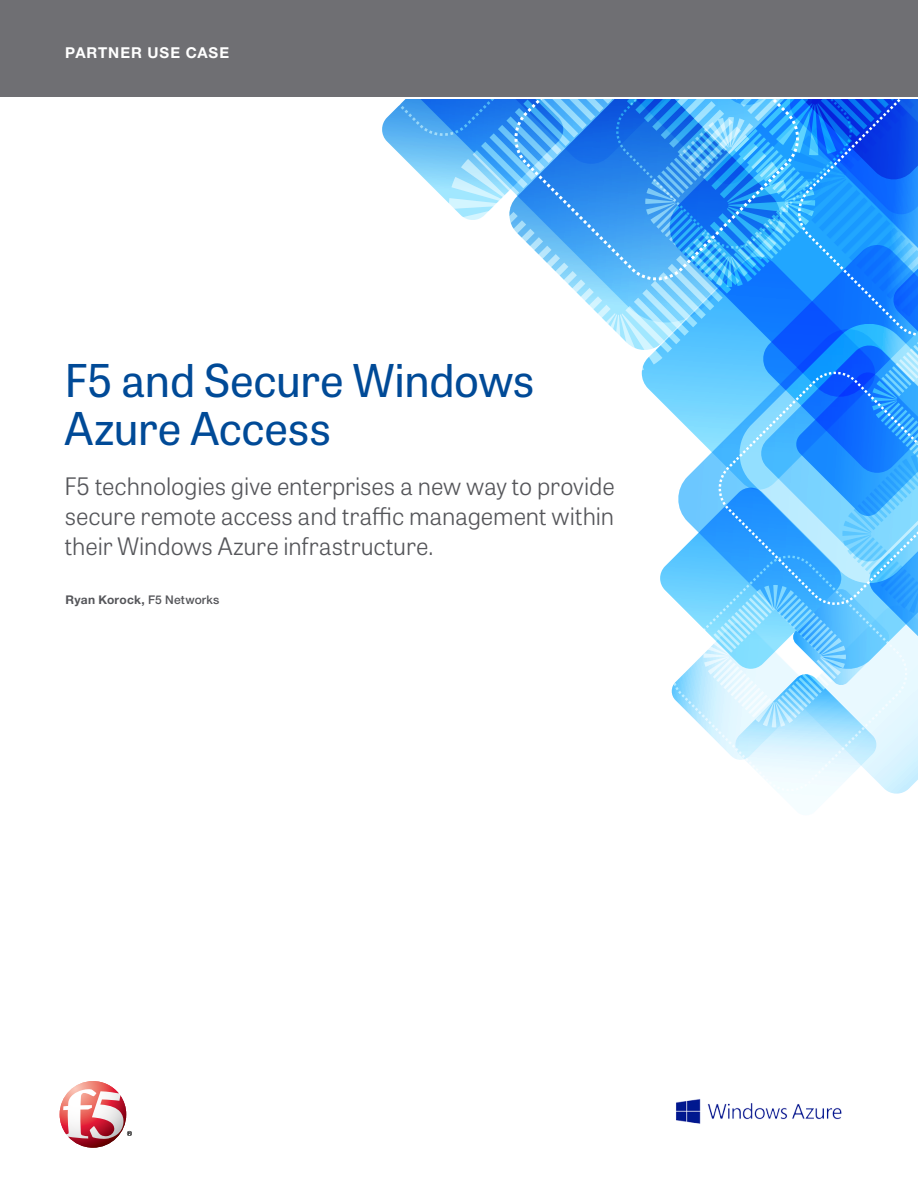
<style>
.page{position:relative;width:918px;height:1188px;background:#fff}
.page>*{position:absolute;margin:0;border:0;box-sizing:border-box;transform-origin:0 0}
.t1{font:45px/48px "Tablet Gothic";letter-spacing:-.005em;color:#004a97}
.t2{font:300 24px/30px "Tablet Gothic";letter-spacing:-.005em;color:#55565a;text-align:justify}
.t3{font:700 15px "Helvetica Neue LT Std";letter-spacing:.06em;color:#fff}
.t4{font:700 12px "Helvetica Neue LT Std";letter-spacing:.02em;color:#55565a}
.s1{font-weight:500}
</style>
<div class="page">
<img style="left:676px;top:1099px;width:166px;height:25px">
<svg style="left:382px;top:99px;width:536px;height:698px"></svg>
<svg style="left:719px;top:372px;width:199px;height:233px;background:#4cafff"></svg>
<svg style="left:60px;top:1081px;width:72px;height:67px"></svg>
<div style="left:0;top:0;width:918px;height:97px;background:#6f6f73"></div>
<p class="t3" style="left:65px;top:43px;width:165px">PARTNER USE CASE</p>
<h1 class="t1" style="left:64px;top:355px;width:472px">F5 and Secure Windows<br>Azure Access</h1>
<p class="t2" style="left:64px;top:471px;width:552px">F5 technologies give enterprises a new way to provide secure remote access and traffic management within their Windows Azure infrastructure.</p>
<p class="t4" style="left:65px;top:592px;width:155px">Ryan Korock, <span class="s1">F5 Networks</span></p>
</div>
